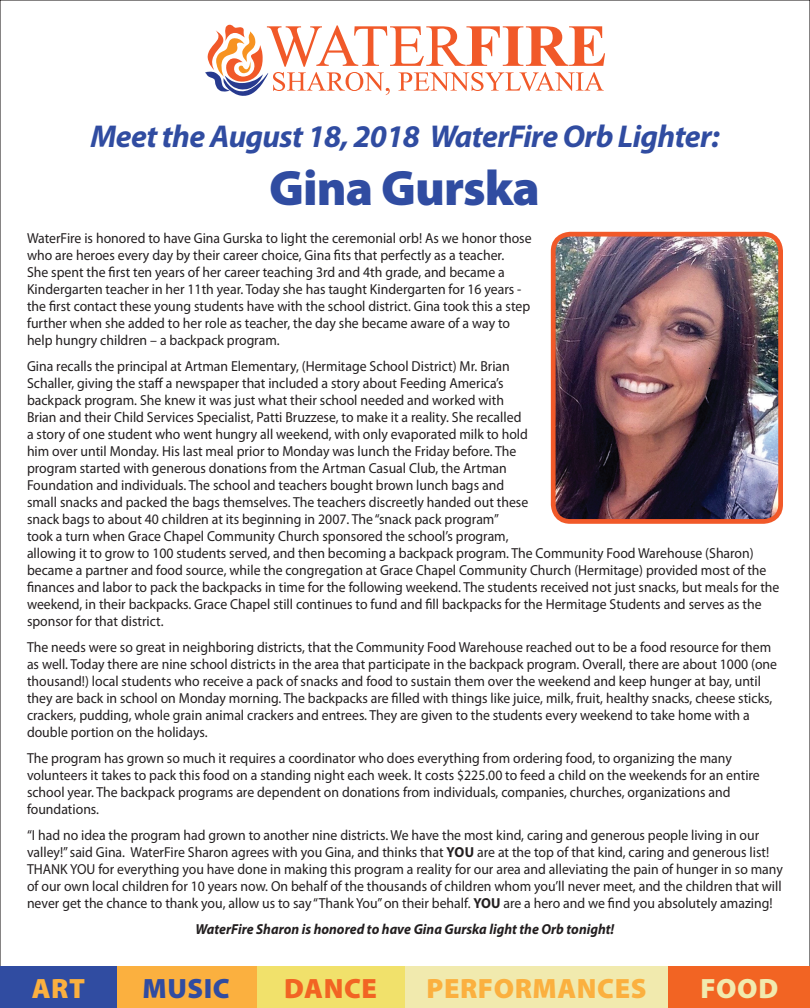
<style>
.page{position:relative;width:810px;height:1008px;background:#fff}
.page>*{position:absolute;margin:0;border:0;box-sizing:border-box;transform-origin:0 0}
.t1{font:900 50px "Myriad Pro";letter-spacing:-.02em;color:#304ca1}
.t2{font:italic 700 31.65px "Myriad Pro";letter-spacing:-.02em;color:#304ca1}
.t3{font:900 28px "Myriad Pro";letter-spacing:.02em;color:#fbb03f}
.t4{font:900 28px "Myriad Pro";letter-spacing:.02em;color:#304ca1}
.t5{font:900 28px "Myriad Pro";letter-spacing:.02em;color:#f26423}
.t6{font:900 28px "Myriad Pro";color:#f1eaae}
.t7{font:14.5px/17px "Myriad Pro";color:#231f20;scale:.95 1}
.t8{font:italic 700 14.5px "Myriad Pro";color:#231f20;scale:.95 1}
.s1{font-weight:700}
</style>
<div class="page">
<svg style="left:205px;top:25px;width:400px;height:71px"></svg>
<div style="left:405px;top:966px;width:263px;height:42px;background:#f1eaae"></div>
<div style="left:257px;top:966px;width:148px;height:42px;background:#f1e16b"></div>
<div style="left:117px;top:966px;width:140px;height:42px;background:#fbb03f"></div>
<div style="left:0;top:966px;width:117px;height:42px;background:#304ca1"></div>
<div style="left:668px;top:966px;width:142px;height:42px;background:#f26423"></div>
<img style="left:554px;top:236px;width:224px;height:282px">
<div style="left:551px;top:232px;width:232px;height:292px;border:5px solid #f15929;border-radius:17px"></div>
<p class="t2" style="left:90px;top:116px;width:631px">Meet the August 18, 2018 WaterFire Orb Lighter:</p>
<p class="t1" style="left:269px;top:155px;width:272px">Gina Gurska</p>
<p class="t7" style="left:27px;top:229px;width:533px">WaterFire is honored to have Gina Gurska to light the ceremonial orb! As we honor those who are heroes every day by their career choice, Gina fits that perfectly as a teacher.<br>She spent the first ten years of her career teaching 3rd and 4th grade, and became a Kindergarten teacher in her 11th year. Today she has taught Kindergarten for 16 years - the first contact these young students have with the school district. Gina took this a step further when she added to her role as teacher, the day she became aware of a way to help hungry children – a backpack program.</p>
<p class="t7" style="left:27px;top:357px;width:794px">Gina recalls the principal at Artman Elementary, (Hermitage School District) Mr. Brian<br>Schaller, giving the staff a newspaper that included a story about Feeding America’s<br>backpack program. She knew it was just what their school needed and worked with<br>Brian and their Child Services Specialist, Patti Bruzzese, to make it a reality. She recalled<br>a story of one student who went hungry all weekend, with only evaporated milk to hold<br>him over until Monday. His last meal prior to Monday was lunch the Friday before. The<br>program started with generous donations from the Artman Casual Club, the Artman<br>Foundation and individuals. The school and teachers bought brown lunch bags and<br>small snacks and packed the bags themselves. The teachers discreetly handed out these<br>snack bags to about 40 children at its beginning in 2007. The “snack pack program”<br>took a turn when Grace Chapel Community Church sponsored the school’s program,<br>allowing it to grow to 100 students served, and then becoming a backpack program. The Community Food Warehouse (Sharon) became a partner and food source, while the congregation at Grace Chapel Community Church (Hermitage) provided most of the finances and labor to pack the backpacks in time for the following weekend. The students received not just snacks, but meals for the weekend, in their backpacks. Grace Chapel still continues to fund and fill backpacks for the Hermitage Students and serves as the sponsor for that district.</p>
<p class="t7" style="left:27px;top:638px;width:791px">The needs were so great in neighboring districts, that the Community Food Warehouse reached out to be a food resource for them as well. Today there are nine school districts in the area that participate in the backpack program. Overall, there are about 1000 (one thousand!) local students who receive a pack of snacks and food to sustain them over the weekend and keep hunger at bay, until they are back in school on Monday morning. The backpacks are filled with things like juice, milk, fruit, healthy snacks, cheese sticks, crackers, pudding, whole grain animal crackers and entrees. They are given to the students every weekend to take home with a double portion on the holidays.</p>
<p class="t7" style="left:27px;top:749px;width:773px">The program has grown so much it requires a coordinator who does everything from ordering food, to organizing the many volunteers it takes to pack this food on a standing night each week. It costs $225.00 to feed a child on the weekends for an entire school year. The backpack programs are dependent on donations from individuals, companies, churches, organizations and foundations.</p>
<p class="t7" style="left:27px;top:826px;width:797px">“I had no idea the program had grown to another nine districts. We have the most kind, caring and generous people living in our valley!” said Gina. WaterFire Sharon agrees with you Gina, and thinks that <span class="s1">YOU</span> are at the top of that kind, caring and generous list!<br>THANK YOU for everything you have done in making this program a reality for our area and alleviating the pain of hunger in so many of our own local children for 10 years now. On behalf of the thousands of children whom you’ll never meet, and the children that will never get the chance to thank you, allow us to say “Thank You” on their behalf. <span class="s1">YOU</span> are a hero and we find you absolutely amazing!</p>
<p class="t8" style="left:196px;top:919px;width:442px">WaterFire Sharon is honored to have Gina Gurska light the Orb tonight!</p>
<p class="t3" style="left:32px;top:970px;width:55px">ART</p>
<p class="t4" style="left:143px;top:970px;width:89px">MUSIC</p>
<p class="t5" style="left:284px;top:970px;width:94px">DANCE</p>
<p class="t3" style="left:427px;top:970px;width:221px">PERFORMANCES</p>
<p class="t6" style="left:700px;top:970px;width:79px">FOOD</p>
</div>
